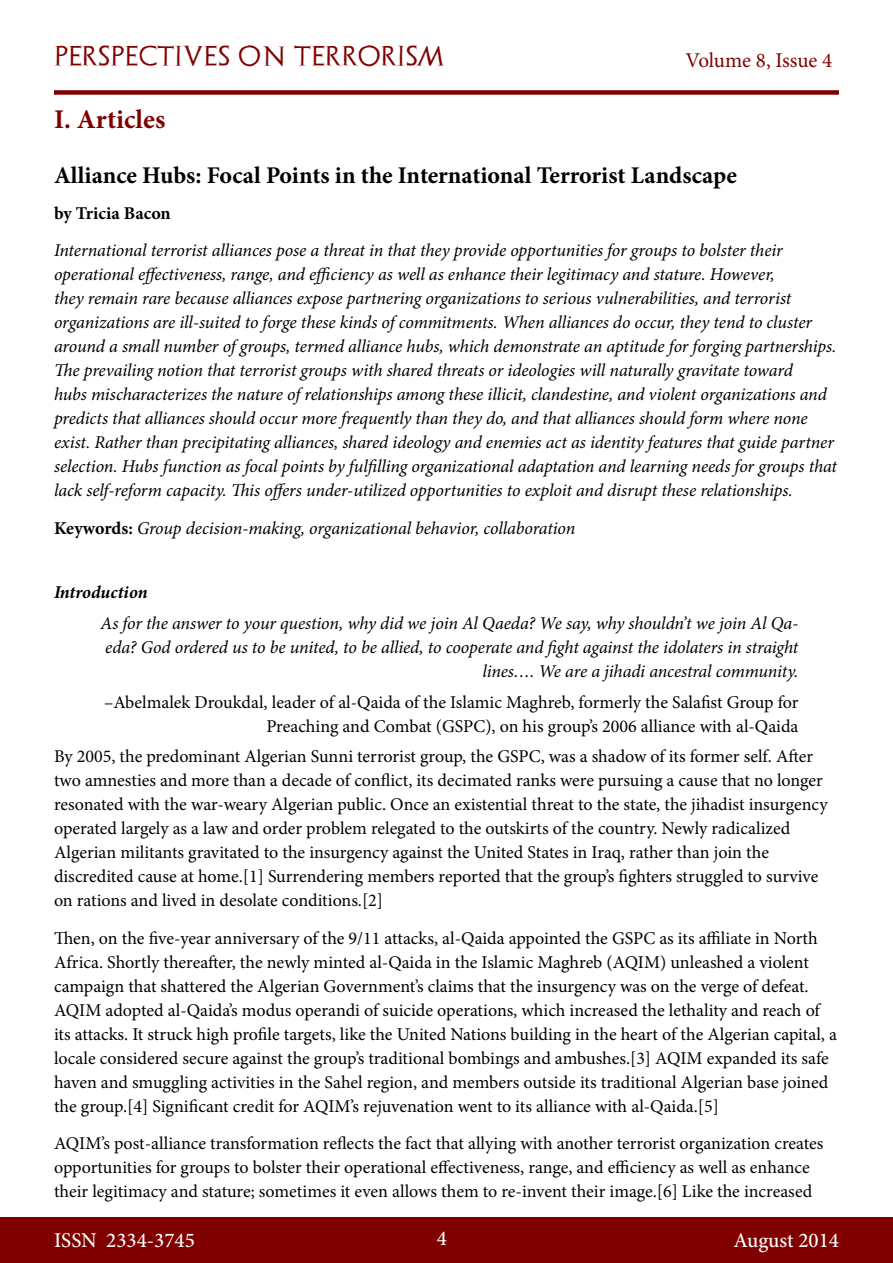
<style>
.page{position:relative;width:893px;height:1263px;background:#fff}
.page>*{position:absolute;margin:0;border:0;box-sizing:border-box;transform-origin:0 0}
.t1{font:700 27px "Minion Pro";color:#800000}
.t2{font:700 24px "Minion Pro";color:#000}
.t3{font:500 21px "Minion Pro";color:#fff}
.t4{font:21px "Archeologicaps";letter-spacing:.045em;color:#800000}
.t5{font:21px "Minion Pro";letter-spacing:-.005em;color:#800000}
.t6{font:18px/24px "Minion Pro";color:#000}
.t7{font:italic 18px/24px "Minion Pro";letter-spacing:-.01em;color:#000}
.t8{font:700 18px "Minion Pro";color:#000}
.t9{font:italic 700 18px "Minion Pro";color:#000}
.s1{font-weight:700;font-style:normal}
</style>
<div class="page">
<div style="left:0;top:1217px;width:893px;height:46px;background:#800000"></div>
<div style="left:54px;top:90px;width:785px;height:5px;background:#800000"></div>
<p class="t4" style="left:54px;top:43px;width:392px">PERSPECTIVES ON TERRORISM</p>
<p class="t5" style="left:686px;top:46px;width:148px">Volume 8, Issue 4</p>
<h1 class="t1" style="left:54px;top:100px;width:113px">I. Articles</h1>
<h2 class="t2" style="left:54px;top:159px;width:684px">Alliance Hubs: Focal Points in the International Terrorist Landscape</h2>
<p class="t8" style="left:54px;top:200px;width:118px">by Tricia Bacon</p>
<p class="t7" style="left:54px;top:238px;width:785px">International terrorist alliances pose a threat in that they provide opportunities for groups to bolster their operational effectiveness, range, and efficiency as well as enhance their legitimacy and stature. However,<br>they remain rare because alliances expose partnering organizations to serious vulnerabilities, and terrorist organizations are ill-suited to forge these kinds of commitments. When alliances do occur, they tend to cluster around a small number of groups, termed alliance hubs, which demonstrate an aptitude for forging partnerships.<br>The prevailing notion that terrorist groups with shared threats or ideologies will naturally gravitate toward<br>hubs mischaracterizes the nature of relationships among these illicit, clandestine, and violent organizations and predicts that alliances should occur more frequently than they do, and that alliances should form where none exist. Rather than precipitating alliances, shared ideology and enemies act as identity features that guide partner selection. Hubs function as focal points by fulfilling organizational adaptation and learning needs for groups that lack self-reform capacity. This offers under-utilized opportunities to exploit and disrupt these relationships.</p>
<p class="t7" style="left:54px;top:516px;width:523px"><span class="s1">Keywords:</span> Group decision-making, organizational behavior, collaboration</p>
<p class="t9" style="left:54px;top:579px;width:95px">Introduction</p>
<p class="t7" style="left:101px;top:611px;width:699px;text-align:right">As for the answer to your question, why did we join Al Qaeda? We say, why shouldn’t we join Al Qa&shy;eda? God ordered us to be united, to be allied, to cooperate and fight against the idolaters in straight lines…. We are a jihadi ancestral community.</p>
<p class="t6" style="left:104px;top:690px;width:696px;text-align:right">–Abelmalek Droukdal, leader of al-Qaida of the Islamic Maghreb, formerly the Salafist Group for<br>Preaching and Combat (GSPC), on his group’s 2006 alliance with al-Qaida</p>
<p class="t6" style="left:54px;top:745px;width:775px">By 2005, the predominant Algerian Sunni terrorist group, the GSPC, was a shadow of its former self. After two amnesties and more than a decade of conflict, its decimated ranks were pursuing a cause that no longer resonated with the war-weary Algerian public. Once an existential threat to the state, the jihadist insurgency operated largely as a law and order problem relegated to the outskirts of the country. Newly radicalized Algerian militants gravitated to the insurgency against the United States in Iraq, rather than join the discredited cause at home.[1] Surrendering members reported that the group’s fighters struggled to survive on rations and lived in desolate conditions.[2]</p>
<p class="t6" style="left:54px;top:926px;width:784px">Then, on the five-year anniversary of the 9/11 attacks, al-Qaida appointed the GSPC as its affiliate in North Africa. Shortly thereafter, the newly minted al-Qaida in the Islamic Maghreb (AQIM) unleashed a violent campaign that shattered the Algerian Government’s claims that the insurgency was on the verge of defeat.<br>AQIM adopted al-Qaida’s modus operandi of suicide operations, which increased the lethality and reach of its attacks. It struck high profile targets, like the United Nations building in the heart of the Algerian capital, a locale considered secure against the group’s traditional bombings and ambushes.[3] AQIM expanded its safe haven and smuggling activities in the Sahel region, and members outside its traditional Algerian base joined the group.[4] Significant credit for AQIM’s rejuvenation went to its alliance with al-Qaida.[5]</p>
<p class="t6" style="left:54px;top:1131px;width:771px">AQIM’s post-alliance transformation reflects the fact that allying with another terrorist organization creates opportunities for groups to bolster their operational effectiveness, range, and efficiency as well as enhance their legitimacy and stature; sometimes it even allows them to re-invent their image.[6] Like the increased</p>
<p class="t3" style="left:54px;top:1226px;width:142px">ISSN 2334-3745</p>
<p class="t3" style="left:437px;top:1224px;width:12px">4</p>
<p class="t3" style="left:733px;top:1226px;width:107px">August 2014</p>
</div>
